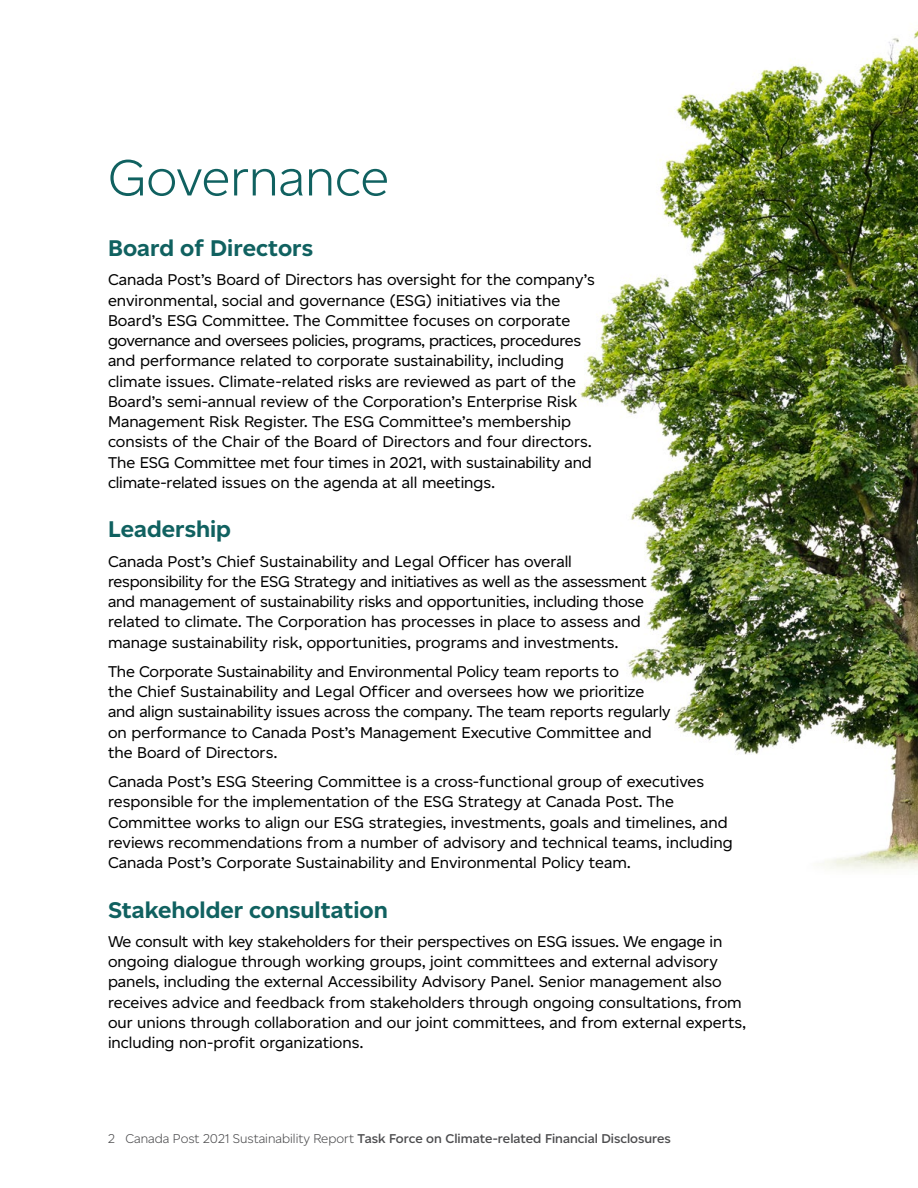
<style>
.page{position:relative;width:918px;height:1188px;background:#fff}
.page>*{position:absolute;margin:0;border:0;box-sizing:border-box;transform-origin:0 0}
.Head_1{font:300 54px "Canadiana Text";color:#106160}
.Head_2{font:700 24px "Canadiana Text";color:#106160}
.Body_Text{font:16.5px/20.2px "Canadiana Text";color:#000}
.t1{font:600 13.5px "Canadiana Text";color:#4d4d4f}
.s1{font-weight:300}
</style>
<div class="page">
<img style="left:577px;top:30px;width:341px;height:840px">
<h1 class="Head_1" style="left:108px;top:147px;width:283px">Governance</h1>
<h2 class="Head_2" style="left:108px;top:234px;width:207px">Board of Directors</h2>
<p class="Body_Text" style="left:108px;top:270px;width:488px">Canada Post’s Board of Directors has oversight for the company’s environmental, social and governance (ESG) initiatives via the Board’s ESG Committee. The Committee focuses on corporate governance and oversees policies, programs, practices, procedures and performance related to corporate sustainability, including climate issues. Climate-related risks are reviewed as part of the Board’s semi-annual review of the Corporation’s Enterprise Risk Management Risk Register. The ESG Committee’s membership consists of the Chair of the Board of Directors and four directors.<br>The ESG Committee met four times in 2021, with sustainability and climate-related issues on the agenda at all meetings.</p>
<h2 class="Head_2" style="left:108px;top:515px;width:125px">Leadership</h2>
<p class="Body_Text" style="left:108px;top:551px;width:540px">Canada Post’s Chief Sustainability and Legal Officer has overall responsibility for the ESG Strategy and initiatives as well as the assessment and management of sustainability risks and opportunities, including those related to climate. The Corporation has processes in place to assess and manage sustainability risk, opportunities, programs and investments.</p>
<p class="Body_Text" style="left:108px;top:661px;width:564px">The Corporate Sustainability and Environmental Policy team reports to<br>the Chief Sustainability and Legal Officer and oversees how we prioritize and align sustainability issues across the company. The team reports regularly on performance to Canada Post’s Management Executive Committee and the Board of Directors.</p>
<p class="Body_Text" style="left:108px;top:771px;width:626px">Canada Post’s ESG Steering Committee is a cross-functional group of executives responsible for the implementation of the ESG Strategy at Canada Post. The Committee works to align our ESG strategies, investments, goals and timelines, and reviews recommendations from a number of advisory and technical teams, including Canada Post’s Corporate Sustainability and Environmental Policy team.</p>
<h2 class="Head_2" style="left:108px;top:895px;width:281px">Stakeholder consultation</h2>
<p class="Body_Text" style="left:108px;top:931px;width:639px">We consult with key stakeholders for their perspectives on ESG issues. We engage in ongoing dialogue through working groups, joint committees and external advisory panels, including the external Accessibility Advisory Panel. Senior management also receives advice and feedback from stakeholders through ongoing consultations, from our unions through collaboration and our joint committees, and from external experts, including non-profit organizations.</p>
<p class="t1" style="left:108px;top:1130px;width:564px"><span class="s1">2 Canada Post 2021 Sustainability Report</span> Task Force on Climate-related Financial Disclosures</p>
</div>
